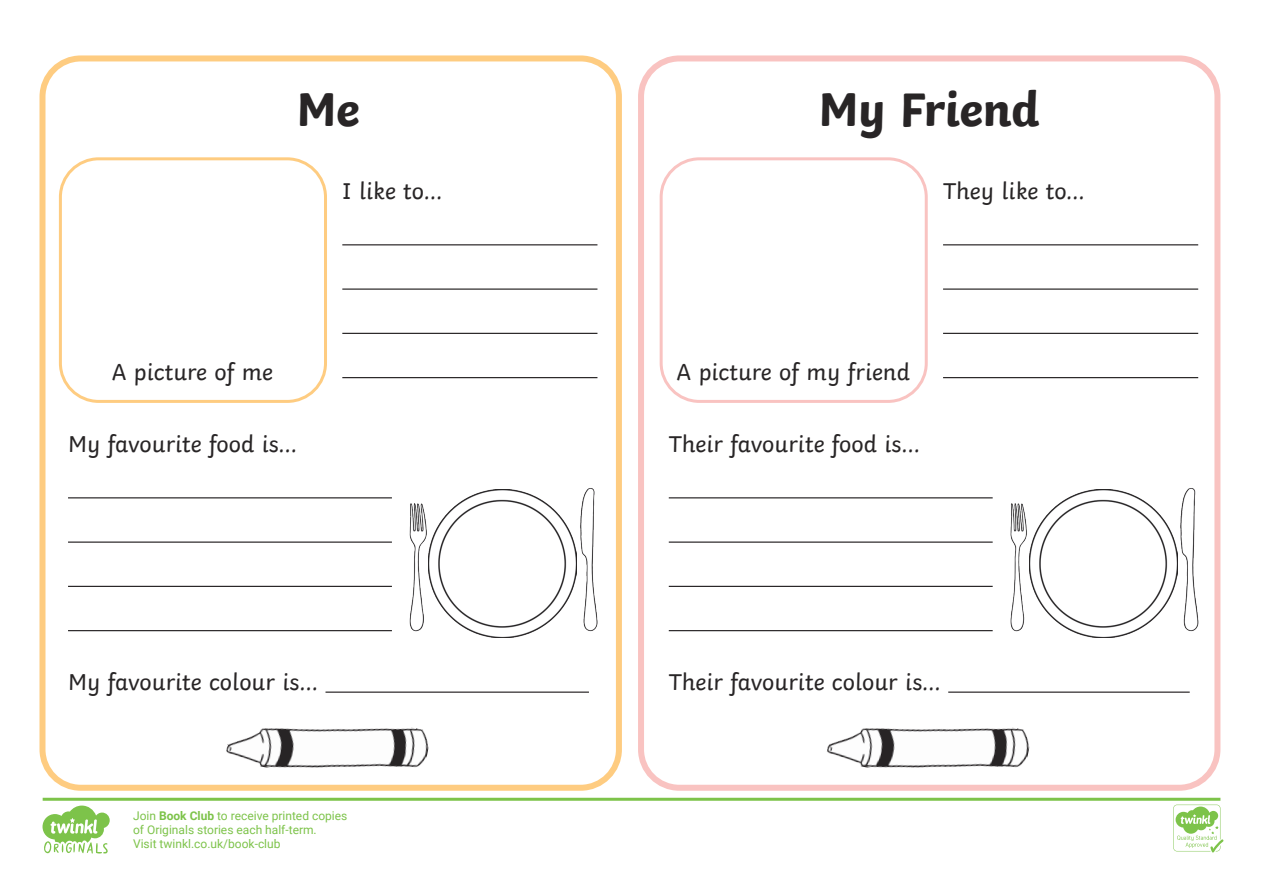
<style>
.page{position:relative;width:1263px;height:893px;background:#fff}
.page>*{position:absolute;margin:0;border:0;box-sizing:border-box;transform-origin:0 0}
.Heading_1{font:700 49.5px "Twinkl";letter-spacing:-.01em;color:#282526}
.KS1_Body_Copy{font:24px "Twinkl";color:#282526}
.t1{font:12px/14.4px "Roboto";color:#7dc34a}
.s1{font-weight:700}
</style>
<div class="page">
<div style="left:39px;top:55px;width:583px;height:736px;border:6px solid #fecc81;border-radius:38px"></div>
<div style="left:638px;top:55px;width:582px;height:736px;border:6px solid #f9c3c1;border-radius:38px"></div>
<hr style="left:342px;top:244px;width:255px;height:1px;background:#282526">
<hr style="left:342px;top:288px;width:255px;height:2px;background:#282526">
<hr style="left:342px;top:333px;width:255px;height:1px;background:#282526">
<hr style="left:342px;top:377px;width:255px;height:1px;background:#282526">
<hr style="left:943px;top:244px;width:255px;height:1px;background:#282526">
<hr style="left:943px;top:288px;width:255px;height:2px;background:#282526">
<hr style="left:943px;top:333px;width:255px;height:1px;background:#282526">
<hr style="left:943px;top:377px;width:255px;height:1px;background:#282526">
<hr style="left:325px;top:691px;width:264px;height:2px;background:#282526">
<hr style="left:948px;top:691px;width:242px;height:2px;background:#282526">
<hr style="left:68px;top:497px;width:324px;height:1px;background:#282526">
<hr style="left:68px;top:541px;width:324px;height:2px;background:#282526">
<hr style="left:68px;top:586px;width:324px;height:1px;background:#282526">
<hr style="left:68px;top:630px;width:324px;height:1px;background:#282526">
<hr style="left:669px;top:497px;width:324px;height:1px;background:#282526">
<hr style="left:669px;top:541px;width:324px;height:2px;background:#282526">
<hr style="left:669px;top:586px;width:324px;height:1px;background:#282526">
<hr style="left:669px;top:630px;width:324px;height:1px;background:#282526">
<div style="left:59px;top:157px;width:268px;height:246px;border:3px solid #fecc81;border-radius:38px"></div>
<div style="left:660px;top:157px;width:268px;height:246px;border:3px solid #f9c3c1;border-radius:38px"></div>
<img style="left:409px;top:503px;width:18px;height:129px">
<img style="left:580px;top:488px;width:18px;height:144px">
<img style="left:429px;top:489px;width:148px;height:149px">
<img style="left:1010px;top:503px;width:17px;height:129px">
<img style="left:1180px;top:488px;width:19px;height:144px">
<img style="left:1029px;top:489px;width:149px;height:149px">
<img style="left:226px;top:727px;width:203px;height:41px">
<img style="left:827px;top:727px;width:203px;height:41px">
<svg style="left:43px;top:798px;width:1180px;height:54px"></svg>
<svg style="left:43px;top:806px;width:67px;height:48px"></svg>
<p class="Heading_1" style="left:297px;top:68px;width:65px">Me</p>
<p class="KS1_Body_Copy" style="left:342px;top:172px;width:101px">I like to…</p>
<p class="Heading_1" style="left:818px;top:68px;width:223px">My Friend</p>
<p class="KS1_Body_Copy" style="left:943px;top:172px;width:143px">They like to…</p>
<p class="KS1_Body_Copy" style="left:112px;top:353px;width:163px">A picture of me</p>
<p class="KS1_Body_Copy" style="left:676px;top:353px;width:235px">A picture of my friend</p>
<p class="KS1_Body_Copy" style="left:68px;top:425px;width:231px">My favourite food is…</p>
<p class="KS1_Body_Copy" style="left:669px;top:425px;width:253px">Their favourite food is…</p>
<p class="KS1_Body_Copy" style="left:68px;top:664px;width:252px">My favourite colour is…</p>
<p class="KS1_Body_Copy" style="left:669px;top:664px;width:273px">Their favourite colour is…</p>
<p class="t1" style="left:133px;top:808px;width:216px">Join <span class="s1">Book Club</span> to receive printed copies of Originals stories each half-term.<br>Visit twinkl.co.uk/book-club</p>
</div>
